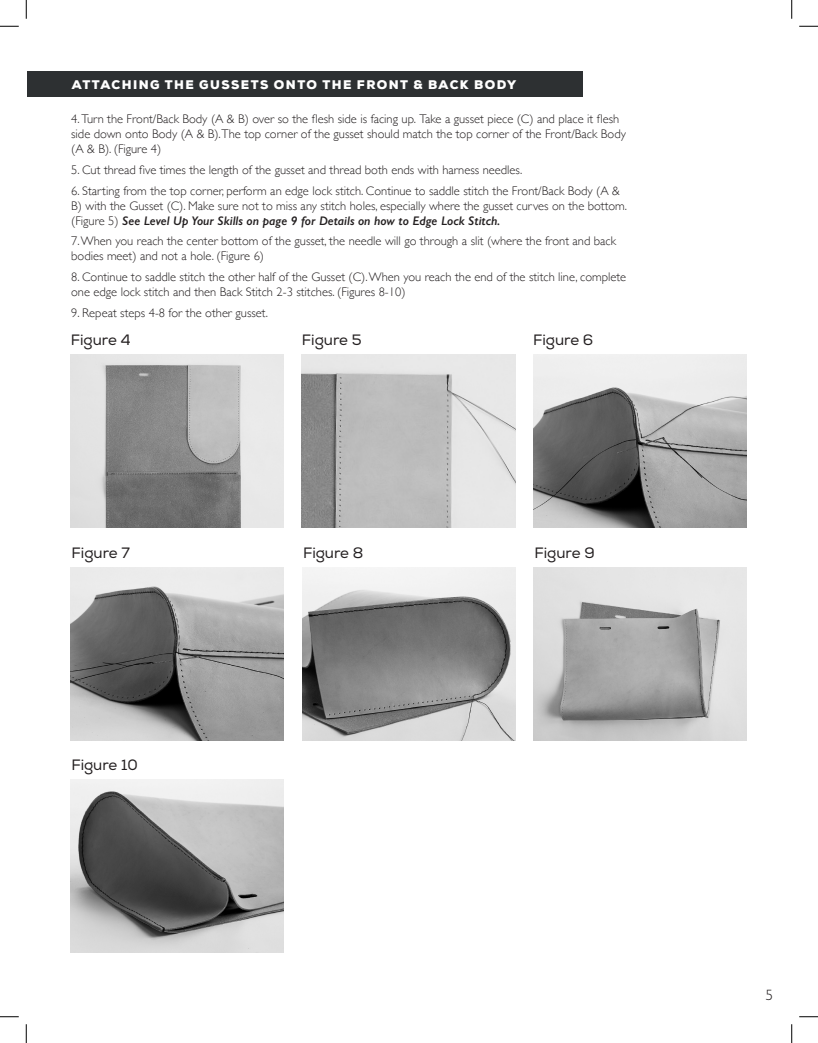
<style>
.page{position:relative;width:818px;height:1043px;background:#fff}
.page>*{position:absolute;margin:0;border:0;box-sizing:border-box;transform-origin:0 0}
.t1{font:15px "Nexa";color:#231f20}
.t2{font:300 15px "Gill Sans Nova";color:#231f20}
.t3{font:300 12.5px/15px "Gill Sans";color:#231f20}
.t4{font:900 12.5px "Nexa";letter-spacing:.115em;color:#fff}
.s1{font-weight:600;font-style:italic}
</style>
<div class="page">
<div style="left:27px;top:71px;width:556px;height:26px;background:#2d3032"></div>
<img style="left:71px;top:567px;width:213px;height:173px">
<img style="left:70px;top:779px;width:213px;height:173px">
<img style="left:71px;top:355px;width:213px;height:173px">
<img style="left:302px;top:567px;width:213px;height:173px">
<img style="left:302px;top:355px;width:213px;height:173px">
<img style="left:533px;top:567px;width:213px;height:173px">
<img style="left:533px;top:355px;width:213px;height:173px">
<svg style="left:0;top:25px;width:19px;height:2px"></svg>
<svg style="left:799px;top:25px;width:19px;height:2px"></svg>
<svg style="left:0;top:1016px;width:19px;height:1px"></svg>
<svg style="left:799px;top:1016px;width:19px;height:1px"></svg>
<svg style="left:25px;top:0;width:2px;height:19px"></svg>
<svg style="left:25px;top:1024px;width:2px;height:18px"></svg>
<svg style="left:791px;top:0;width:1px;height:19px"></svg>
<svg style="left:791px;top:1024px;width:1px;height:18px"></svg>
<p class="t4" style="left:72px;top:76px;width:446px">ATTACHING THE GUSSETS ONTO THE FRONT &amp; BACK BODY</p>
<p class="t3" style="left:71px;top:111px;width:556px">4. Turn the Front/Back Body (A &amp; B) over so the flesh side is facing up. Take a gusset piece (C) and place it flesh side down onto Body (A &amp; B).The top corner of the gusset should match the top corner of the Front/Back Body (A &amp; B). (Figure 4)</p>
<p class="t3" style="left:71px;top:162px;width:452px">5. Cut thread five times the length of the gusset and thread both ends with harness needles.</p>
<p class="t3" style="left:71px;top:182px;width:557px">6. Starting from the top corner, perform an edge lock stitch. Continue to saddle stitch the Front/Back Body (A &amp;<br>B) with the Gusset (C). Make sure not to miss any stitch holes, especially where the gusset curves on the bottom. (Figure 5) <span class="s1">See Level Up Your Skills on page 9 for Details on how to Edge Lock Stitch.</span></p>
<p class="t3" style="left:71px;top:233px;width:546px">7. When you reach the center bottom of the gusset, the needle will go through a slit (where the front and back bodies meet) and not a hole. (Figure 6)</p>
<p class="t3" style="left:71px;top:269px;width:556px">8. Continue to saddle stitch the other half of the Gusset (C). When you reach the end of the stitch line, complete one edge lock stitch and then Back Stitch 2-3 stitches. (Figures 8-10)</p>
<p class="t3" style="left:71px;top:304px;width:198px">9. Repeat steps 4-8 for the other gusset.</p>
<p class="t1" style="left:71px;top:331px;width:61px">Figure 4</p>
<p class="t1" style="left:72px;top:543px;width:60px">Figure 7</p>
<p class="t1" style="left:71px;top:756px;width:68px">Figure 10</p>
<p class="t1" style="left:302px;top:331px;width:61px">Figure 5</p>
<p class="t1" style="left:303px;top:543px;width:62px">Figure 8</p>
<p class="t1" style="left:533px;top:331px;width:62px">Figure 6</p>
<p class="t1" style="left:534px;top:543px;width:62px">Figure 9</p>
<p class="t2" style="left:765px;top:985px;width:9px">5</p>
</div>
